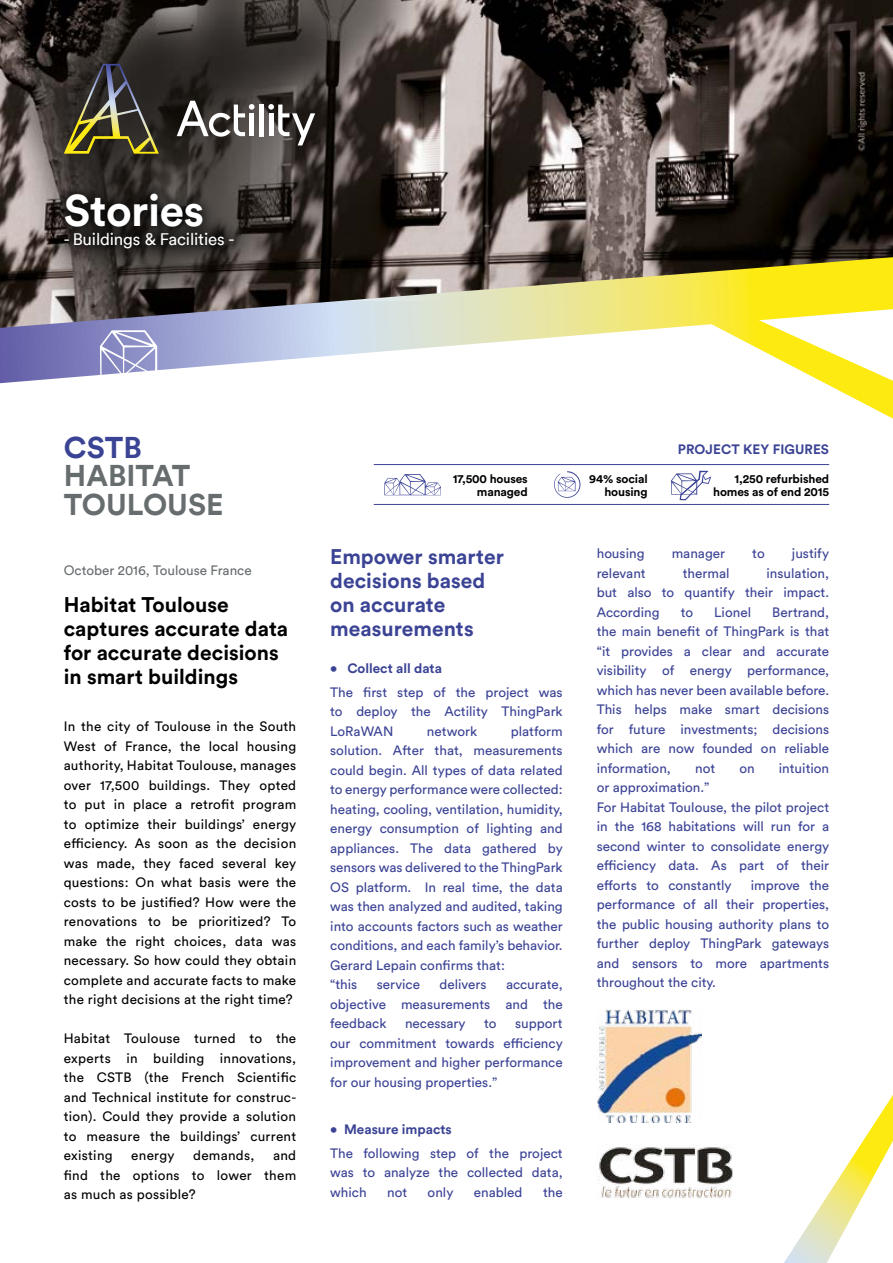
<style>
.page{position:relative;width:893px;height:1263px;background:#fff}
.page>*{position:absolute;margin:0;border:0;box-sizing:border-box;transform-origin:0 0}
.t1{font:700 44.1px "Circular Pro";letter-spacing:-.01em;color:#fff}
.t2{font:700 30px/28.5px "Circular Pro TT";color:#676c6e}
.t3{font:700 30px "Circular Pro TT";color:#3b4395}
.t4{font:700 21px/24px "Circular Pro";color:#000}
.t5{font:700 21px/24px "Circular Pro";color:#3b4395}
.t6{font:16.8px "Circular Pro TT";letter-spacing:-.01em;color:#fff}
.t7{font:13.5px/19.5px "Circular Std";color:#3b4395;text-align:justify}
.t8{font:13.5px/19.5px "Circular Std";letter-spacing:.02em;color:#000;text-align:justify}
.t9{font:700 13.5px "Circular Pro";color:#3b4395}
.t10{font:13.5px "Circular Std";color:#676c6e}
.t11{font:700 12px/13.5px "Circular Pro";letter-spacing:-.01em;color:#000;text-align:right}
</style>
<div class="page">
<svg style="left:824px;top:383px;width:69px;height:36px"></svg>
<svg style="left:0;top:328px;width:893px;height:55px"></svg>
<img style="left:0;top:0;width:893px;height:328px">
<svg style="left:784px;top:1095px;width:109px;height:168px"></svg>
<hr style="left:374px;top:504px;width:455px;height:1px;background:#3b4395">
<hr style="left:374px;top:464px;width:455px;height:1px;background:#3b4395">
<svg style="left:100px;top:330px;width:57px;height:47px"></svg>
<svg style="left:384px;top:474px;width:57px;height:21px"></svg>
<svg style="left:554px;top:471px;width:26px;height:27px"></svg>
<svg style="left:671px;top:471px;width:40px;height:29px"></svg>
<img style="left:597px;top:1009px;width:104px;height:113px">
<img style="left:597px;top:1144px;width:136px;height:55px">
<svg style="left:64px;top:64px;width:95px;height:90px"></svg>
<svg style="left:177px;top:101px;width:77px;height:36px"></svg>
<div style="left:259px;top:104px;width:5px;height:32px;background:#fff"></div>
<svg style="left:268px;top:104px;width:47px;height:41px"></svg>
<div style="left:47px;top:215px;width:204px;height:51px;background:#000;opacity:.75"></div>
<div style="left:52px;top:180px;width:164px;height:60px;background:#000;opacity:.75"></div>
<h1 class="t1" style="left:64px;top:180px;width:142px">Stories</h1>
<p class="t6" style="left:64px;top:228px;width:172px">- Buildings &amp; Facilities -</p>
<h2 class="t3" style="left:64px;top:427px;width:79px">CSTB</h2>
<h2 class="t2" style="left:64px;top:460px;width:161px">HABITAT<br>TOULOUSE</h2>
<p class="t11" style="left:713px;top:471px;width:118px">1,250 refurbished homes as of end 2015</p>
<p class="t9" style="left:678px;top:440px;width:153px">PROJECT KEY FIGURES</p>
<p class="t11" style="left:453px;top:471px;width:76px">17,500 houses managed</p>
<p class="t11" style="left:589px;top:471px;width:60px">94% social housing</p>
<p class="t10" style="left:64px;top:562px;width:189px">October 2016, Toulouse France</p>
<h3 class="t4" style="left:64px;top:591px;width:226px">Habitat Toulouse captures accurate data for accurate decisions in smart buildings</h3>
<p class="t8" style="left:64px;top:716px;width:234px">In the city of Toulouse in the South West of France, the local housing authority, Habitat Toulouse, manages over 17,500 buildings. They opted to put in place a retrofit program to optimize their buildings’ energy efficiency. As soon as the decision was made, they faced several key questions: On what basis were the costs to be justified? How were the renovations to be prioritized? To make the right choices, data was necessary. So how could they obtain complete and accurate facts to make the right decisions at the right time?</p>
<p class="t8" style="left:64px;top:1028px;width:234px">Habitat Toulouse turned to the experts in building innovations, the CSTB (the French Scientific and Technical institute for construc&shy;tion). Could they provide a solution to measure the buildings’ current existing</p>
<p class="t8" style="left:64px;top:1145px;width:234px;text-indent:209px">and find the options to lower them as much as possible?</p>
<p class="t8" style="left:131px;top:1145px;width:45px">energy</p>
<p class="t8" style="left:193px;top:1145px;width:63px">demands,</p>
<h3 class="t5" style="left:330px;top:544px;width:175px">Empower smarter decisions based on accurate measurements</h3>
<p class="t9" style="left:330px;top:659px;width:113px">• Collect all data</p>
<p class="t7" style="left:330px;top:682px;width:234px">The first step of the project was to deploy the Actility ThingPark LoRaWAN</p>
<p class="t7" style="left:330px;top:721px;width:234px;text-align:left;text-indent:181px">platform solution. After that, measurements could begin. All types of data related to energy performance were collected: heating, cooling, ventilation, humidity, energy consumption of lighting and appliances. The data gathered by sensors was delivered to the ThingPark<br>OS platform. In real time, the data was then analyzed and audited, taking into accounts factors such as weather conditions, and each family’s behavior.<br>Gerard Lepain confirms that:<br>“this</p>
<p class="t7" style="left:427px;top:721px;width:52px">network</p>
<p class="t7" style="left:377px;top:974px;width:45px">service</p>
<p class="t7" style="left:439px;top:974px;width:49px">delivers</p>
<p class="t7" style="left:330px;top:974px;width:234px;text-indent:176px">accurate, objective measurements and the feedback</p>
<p class="t7" style="left:330px;top:1013px;width:234px;text-indent:185px">support our commitment towards efficiency improvement and higher performance for our housing properties.”</p>
<p class="t9" style="left:330px;top:1120px;width:123px">• Measure impacts</p>
<p class="t7" style="left:330px;top:1143px;width:234px">The following step of the project was to analyze the collected data, which</p>
<p class="t7" style="left:405px;top:1013px;width:62px">necessary</p>
<p class="t7" style="left:484px;top:1013px;width:14px">to</p>
<p class="t7" style="left:387px;top:1182px;width:22px">not</p>
<p class="t7" style="left:428px;top:1182px;width:27px">only</p>
<p class="t7" style="left:474px;top:1182px;width:50px">enabled</p>
<p class="t7" style="left:543px;top:1182px;width:21px">the</p>
<p class="t7" style="left:597px;top:543px;width:49px">housing</p>
<p class="t7" style="left:672px;top:543px;width:55px">manager</p>
<p class="t7" style="left:752px;top:543px;width:14px">to</p>
<p class="t7" style="left:792px;top:543px;width:39px">justify</p>
<p class="t7" style="left:597px;top:563px;width:50px">relevant</p>
<p class="t7" style="left:683px;top:563px;width:48px">thermal</p>
<p class="t7" style="left:597px;top:563px;width:234px;text-indent:170px">insulation, but also to quantify their impact.<br>According</p>
<p class="t7" style="left:681px;top:602px;width:14px">to</p>
<p class="t7" style="left:714px;top:602px;width:38px">Lionel</p>
<p class="t7" style="left:597px;top:602px;width:234px;text-indent:175px">Bertrand, the main benefit of ThingPark is that “it provides a clear and accurate visibility of energy performance, which has never been available before.<br>This helps make smart decisions for future investments; decisions which are now founded on reliable information,</p>
<p class="t7" style="left:695px;top:758px;width:22px">not</p>
<p class="t7" style="left:739px;top:758px;width:17px">on</p>
<p class="t7" style="left:779px;top:758px;width:52px">intuition</p>
<p class="t7" style="left:597px;top:777px;width:234px;text-align:left">or approximation.”<br>For Habitat Toulouse, the pilot project in the 168 habitations will run for a second winter to consolidate energy efficiency data. As part of their efforts to constantly</p>
<p class="t7" style="left:597px;top:875px;width:234px;text-indent:154px">improve the performance of all their properties, the public housing authority plans to further deploy ThingPark gateways and sensors to more apartments throughout the city.</p>
</div>
